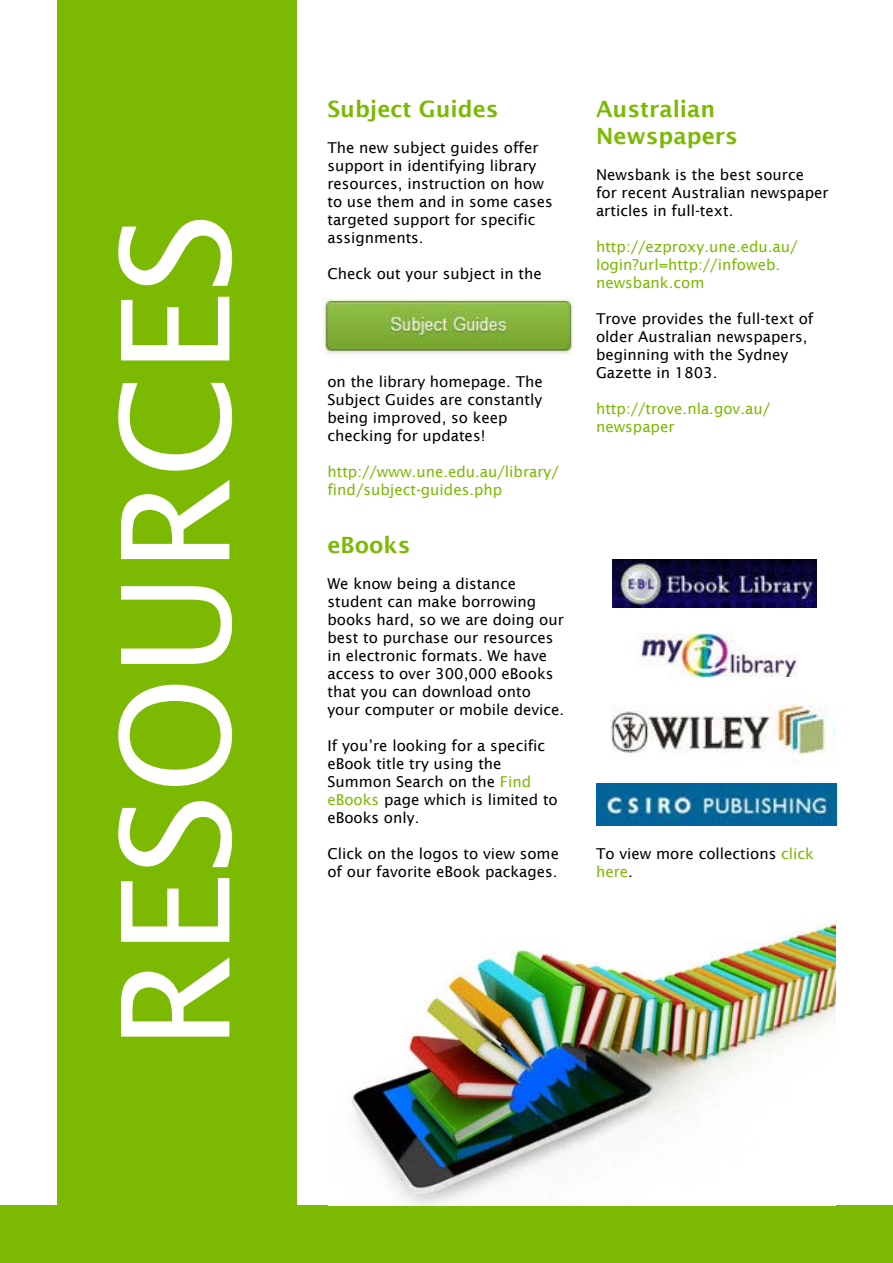
<style>
.page{position:relative;width:893px;height:1263px;background:#fff}
.page>*{position:absolute;margin:0;border:0;box-sizing:border-box;transform-origin:0 0}
.t1{font:150px "Lucida Sans";color:#fffffe}
.t2{font:600 22.5px/27px "Lucida Sans";color:#7bb902}
.t3{font:15px/18px "Lucida Sans";color:#000}
.t4{font:15px/18px "Lucida Sans";color:#010000}
.t5{font:15px/18px "Lucida Sans";color:#7bb902}
.s1{color:#7db900}
</style>
<div class="page">
<div style="left:57px;top:0;width:240px;height:1263px;background:#7bb902"></div>
<div style="left:0;top:1205px;width:893px;height:58px;background:#7bb902"></div>
<img style="left:351px;top:923px;width:485px;height:282px">
<img style="left:322px;top:298px;width:252px;height:57px">
<img style="left:612px;top:559px;width:204px;height:48px">
<img style="left:641px;top:634px;width:157px;height:43px">
<img style="left:611px;top:697px;width:223px;height:68px">
<img style="left:596px;top:783px;width:240px;height:42px">
<h1 class="t1" style="left:90px;top:1050px;width:840px;rotate:-90deg">resources</h1>
<h2 class="t2" style="left:327px;top:96px;width:173px">Subject Guides</h2>
<p class="t4" style="left:327px;top:139px;width:227px">The new subject guides offer support in identifying library resources, instruction on how to use them and in some cases targeted support for specific assignments.</p>
<p class="t4" style="left:327px;top:265px;width:216px">Check out your subject in the</p>
<p class="t4" style="left:327px;top:373px;width:217px">on the library homepage. The<br>Subject Guides are constantly being improved, so keep checking for updates!</p>
<p class="t5" style="left:327px;top:463px;width:233px">http://www.une.edu.au/library/ find/subject-guides.php</p>
<h2 class="t2" style="left:327px;top:531px;width:85px">eBooks</h2>
<p class="t3" style="left:327px;top:575px;width:238px">We know being a distance student can make borrowing books hard, so we are doing our best to purchase our resources in electronic formats. We have access to over 300,000 eBooks that you can download onto your computer or mobile device.</p>
<p class="t3" style="left:327px;top:737px;width:232px">If you’re looking for a specific eBook title try using the<br>Summon Search on the <span class="s1">Find eBooks</span> page which is limited to eBooks only.</p>
<p class="t3" style="left:327px;top:845px;width:233px">Click on the logos to view some of our favorite eBook packages.</p>
<h2 class="t2" style="left:596px;top:96px;width:143px">Australian<br>Newspapers</h2>
<p class="t3" style="left:596px;top:166px;width:234px">Newsbank is the best source for recent Australian newspaper articles in full-text.</p>
<p class="t5" style="left:596px;top:238px;width:203px">http://ezproxy.une.edu.au/ login?url=http://infoweb. newsbank.com</p>
<p class="t3" style="left:596px;top:310px;width:219px">Trove provides the full-text of older Australian newspapers, beginning with the Sydney<br>Gazette in 1803.</p>
<p class="t5" style="left:596px;top:400px;width:176px">http://trove.nla.gov.au/ newspaper</p>
<p class="t3" style="left:596px;top:844px;width:219px">To view more collections <span class="s1">click here</span>.</p>
</div>
